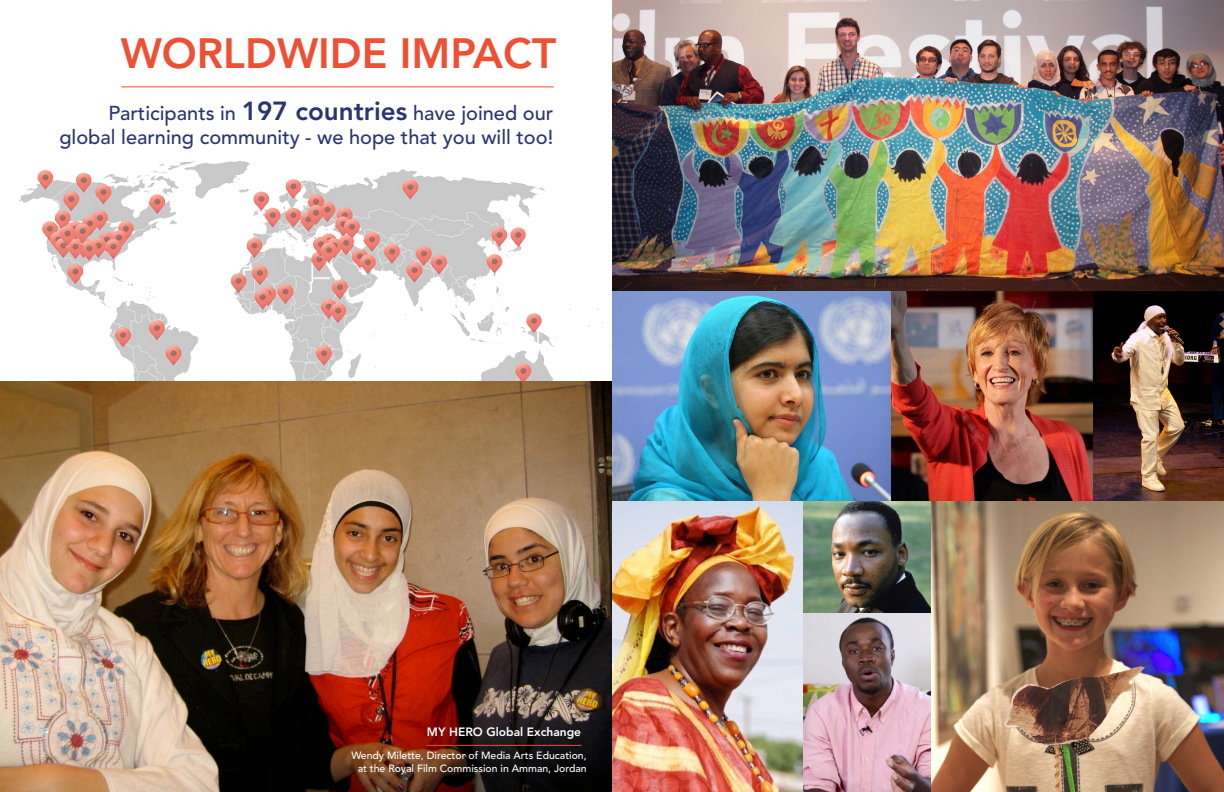
<style>
.page{position:relative;width:1224px;height:792px;background:#fff}
.page>*{position:absolute;margin:0;border:0;box-sizing:border-box;transform-origin:0 0}
.t1{font:800 42px "Avenir LT Std";color:#ef4f32}
.t2{font:500 20px/24px "Avenir LT Std";color:#293473;text-align:right}
.t3{font:800 12px "Avenir LT Std";color:#fff}
.t4{font:500 10.5px "Avenir LT Std";color:#fff}
.s1{font-weight:800;font-size:26px}
</style>
<div class="page">
<img style="left:11px;top:161px;width:601px;height:221px">
<img style="left:0;top:382px;width:612px;height:410px">
<svg style="left:271px;top:729px;width:341px;height:63px;background:#30160e"></svg>
<hr style="left:426px;top:745px;width:156px;height:1px;background:#ef4f32">
<hr style="left:121px;top:86px;width:433px;height:1px;background:#ef4f32">
<img style="left:612px;top:0;width:612px;height:501px">
<img style="left:803px;top:499px;width:129px;height:115px">
<img style="left:802px;top:614px;width:130px;height:178px">
<img style="left:932px;top:500px;width:292px;height:292px">
<img style="left:612px;top:502px;width:190px;height:290px">
<p class="t1" style="left:121px;top:28px;width:437px">WORLDWIDE IMPACT</p>
<p class="t2" style="left:59px;top:101px;width:495px">Participants in <span class="s1">197 countries</span> have joined our global learning community - we hope that you will too!</p>
<p class="t3" style="left:427px;top:725px;width:156px">MY HERO Global Exchange</p>
<p class="t4" style="left:351px;top:750px;width:237px">Wendy Milette, Director of Media Arts Education,</p>
<p class="t4" style="left:358px;top:762px;width:230px">at the Royal Film Commission in Amman, Jordan</p>
</div>
